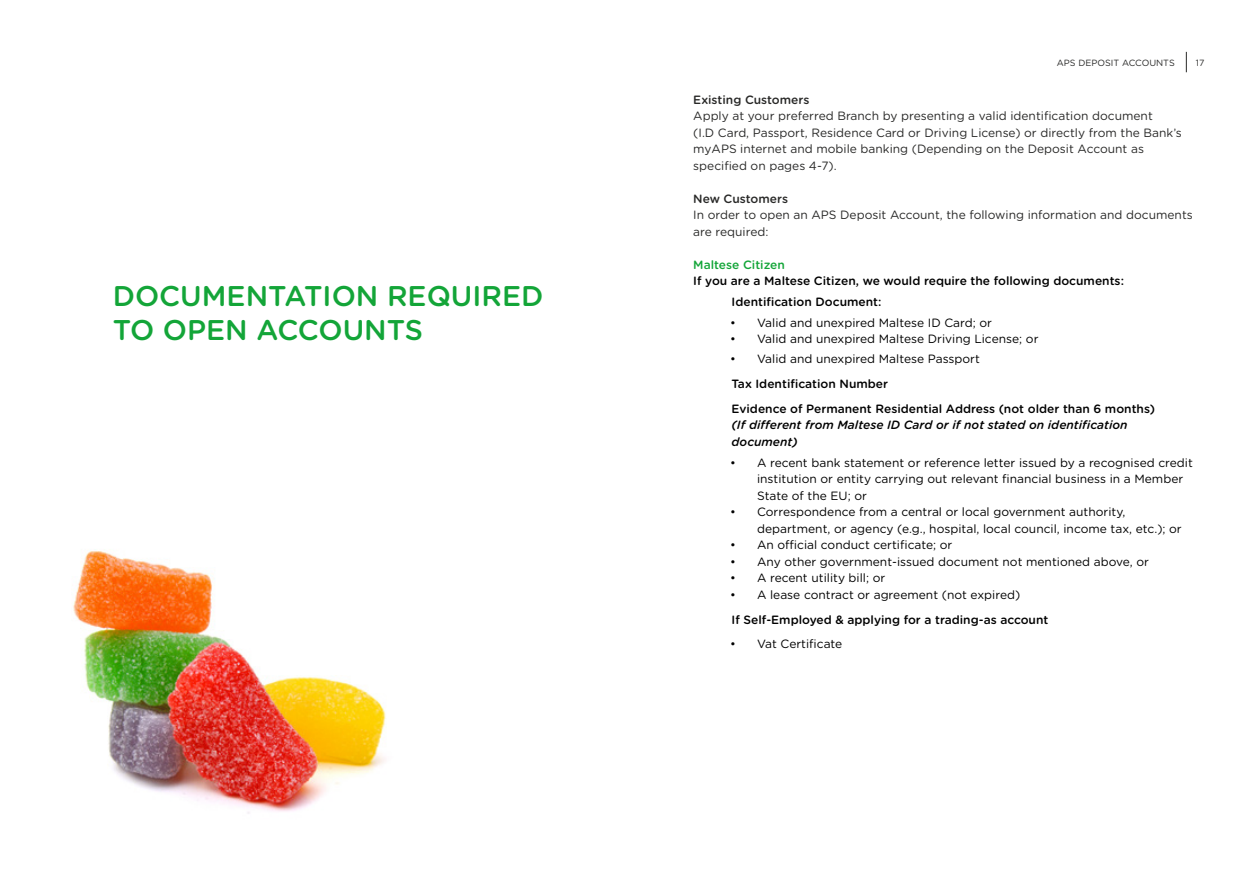
<style>
.page{position:relative;width:1259px;height:893px;background:#fff}
.page>*{position:absolute;margin:0;border:0;box-sizing:border-box;transform-origin:0 0}
.t1{font:500 28.5px/34.2px "Gotham Rounded";color:#13a538}
.t2{font:12px/16.5px "Gotham Rounded";color:#000}
.t3{font:12px/16.5px "Gotham Rounded";color:#282827}
.t4{font:500 12px/20.7px "Gotham Rounded";color:#000}
.t5{font:italic 500 12px/16.5px "Gotham Rounded";color:#000}
.t6{font:500 12px "Gotham Rounded";color:#282827}
.t7{font:500 12px "Gotham Rounded";color:#13a538}
.t8{font:9px "Gotham Rounded";color:#282827}
</style>
<div class="page">
<svg style="left:1186px;top:52px;width:1px;height:20px"></svg>
<img style="left:73px;top:549px;width:313px;height:265px">
<h1 class="t1" style="left:113px;top:277px;width:432px">DOCUMENTATION REQUIRED<br>TO OPEN ACCOUNTS</h1>
<p class="t8" style="left:1057px;top:56px;width:119px">APS DEPOSIT ACCOUNTS</p>
<p class="t8" style="left:1195px;top:56px;width:10px">17</p>
<p class="t6" style="left:693px;top:91px;width:118px">Existing Customers</p>
<p class="t3" style="left:693px;top:107px;width:490px">Apply at your preferred Branch by presenting a valid identification document<br>(I.D Card, Passport, Residence Card or Driving License) or directly from the Bank’s myAPS internet and mobile banking (Depending on the Deposit Account as specified on pages 4-7).</p>
<p class="t6" style="left:693px;top:190px;width:96px">New Customers</p>
<p class="t3" style="left:693px;top:206px;width:501px">In order to open an APS Deposit Account, the following information and documents are required:</p>
<p class="t7" style="left:693px;top:256px;width:93px">Maltese Citizen</p>
<p class="t4" style="left:731px;top:270px;width:394px;text-indent:-38px">If you are a Maltese Citizen, we would require the following documents:<br>Identification Document:</p>
<p class="t2" style="left:730px;top:313px;width:263px">• Valid and unexpired Maltese ID Card; or</p>
<p class="t2" style="left:730px;top:330px;width:310px">• Valid and unexpired Maltese Driving License; or</p>
<p class="t2" style="left:730px;top:350px;width:251px">• Valid and unexpired Maltese Passport</p>
<p class="t4" style="left:731px;top:371px;width:425px;line-height:25px">Tax Identification Number<br>Evidence of Permanent Residential Address (not older than 6 months)</p>
<p class="t5" style="left:731px;top:416px;width:397px">(If different from Maltese ID Card or if not stated on identification document)</p>
<p class="t2" style="left:757px;top:454px;width:437px;text-indent:-27px">• A recent bank statement or reference letter issued by a recognised credit institution or entity carrying out relevant financial business in a Member<br>State of the EU; or</p>
<p class="t2" style="left:757px;top:503px;width:426px;text-indent:-27px">• Correspondence from a central or local government authority, department, or agency (e.g., hospital, local council, income tax, etc.); or</p>
<p class="t2" style="left:730px;top:536px;width:224px">• An official conduct certificate; or</p>
<p class="t2" style="left:730px;top:553px;width:420px">• Any other government-issued document not mentioned above, or</p>
<p class="t2" style="left:730px;top:569px;width:157px">• A recent utility bill; or</p>
<p class="t2" style="left:730px;top:586px;width:292px">• A lease contract or agreement (not expired)</p>
<p class="t4" style="left:731px;top:608px;width:318px">If Self-Employed &amp; applying for a trading-as account</p>
<p class="t2" style="left:730px;top:635px;width:114px">• Vat Certificate</p>
</div>
